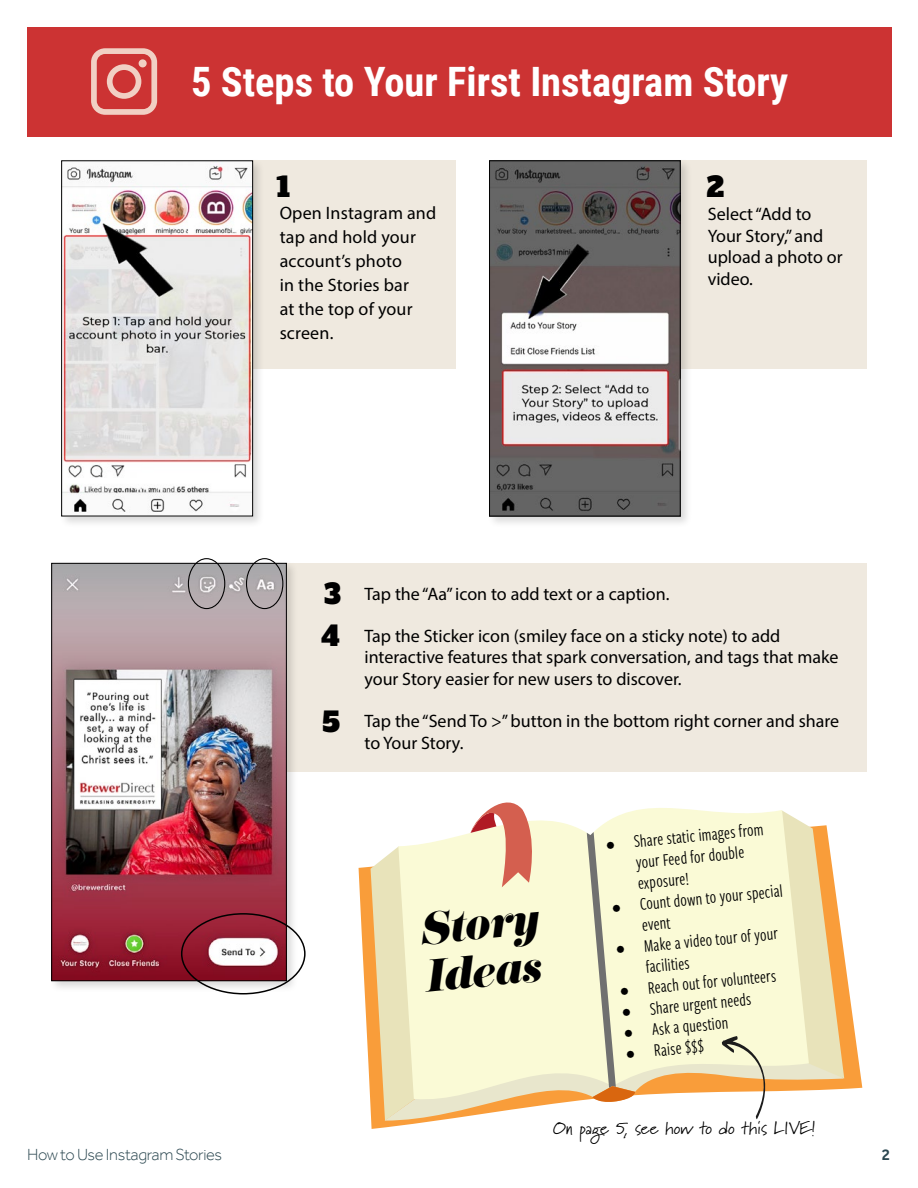
<style>
.page{position:relative;width:918px;height:1188px;background:#fff}
.page>*{position:absolute;margin:0;border:0;box-sizing:border-box;transform-origin:0 0}
.t1{font:700 40.5px "Roboto Condensed";color:#fff}
.t2{font:italic 39.6px/47.5px "Eloquent JF Pro";color:#000}
.t3{font:27px/41.7px "Alfa Slab One";color:#000}
.t4{font:18.45px/20.9px "Freight Sans Cmp Pro";color:#000}
.t5{font:18px/21.6px "Myriad Pro";color:#000}
.t6{font:18px "Marydale";color:#000}
.t7{font:300 16.5px "Effra";letter-spacing:-.02em;color:#2b4750}
.t8{font:500 16.5px "Effra";color:#2b4750}
</style>
<div class="page">
<div style="left:192px;top:160px;width:264px;height:209px;background:#efe9df"></div>
<div style="left:192px;top:563px;width:675px;height:209px;background:#efe9df"></div>
<div style="left:603px;top:160px;width:264px;height:209px;background:#efe9df"></div>
<div style="left:59px;top:158px;width:206px;height:370px;background:#000;opacity:.15"></div>
<img style="left:63px;top:163px;width:188px;height:351px">
<div style="left:61px;top:161px;width:192px;height:355px;border:1px solid #000"></div>
<div style="left:487px;top:158px;width:206px;height:370px;background:#000;opacity:.15"></div>
<img style="left:491px;top:163px;width:187px;height:351px">
<div style="left:489px;top:161px;width:191px;height:355px;border:1px solid #000"></div>
<div style="left:49px;top:560px;width:250px;height:433px;background:#000;opacity:.15"></div>
<img style="left:53px;top:565px;width:232px;height:414px">
<div style="left:51px;top:563px;width:236px;height:418px;border:1px solid #000"></div>
<div style="left:181px;top:913px;width:125px;height:81px;border:2px solid #000;border-radius:50%"></div>
<div style="left:188px;top:558px;width:37px;height:51px;border:1px solid #000;border-radius:50%"></div>
<div style="left:246px;top:558px;width:37px;height:51px;border:1px solid #000;border-radius:50%"></div>
<svg style="left:359px;top:866px;width:503px;height:263px"></svg>
<svg style="left:371px;top:802px;width:473px;height:319px;background:#f5ecca"></svg>
<div style="left:27px;top:27px;width:865px;height:109px;background:#c33"></div>
<svg style="left:91px;top:48px;width:66px;height:67px"></svg>
<div style="left:139px;top:59px;width:8px;height:8px;background:#f1d0c4;border-radius:50%"></div>
<h1 class="t1" style="left:191px;top:53px;width:599px">5 Steps to Your First Instagram Story</h1>
<h3 class="t3" style="left:276px;top:164px;width:16px">1</h3>
<h3 class="t3" style="left:707px;top:164px;width:19px">2</h3>
<p class="t5" style="left:280px;top:200px;width:158px;line-height:24px">Open Instagram and tap and hold your account’s photo<br>in the Stories bar<br>at the top of your screen.</p>
<p class="t5" style="left:708px;top:203px;width:136px">Select “Add to<br>Your Story,” and upload a photo or video.</p>
<h3 class="t3" style="left:321px;top:571px;width:21px">3<br>4</h3>
<h3 class="t3" style="left:323px;top:699px;width:19px">5</h3>
<p class="t5" style="left:364px;top:583px;width:306px">Tap the “Aa” icon to add text or a caption.</p>
<p class="t5" style="left:364px;top:625px;width:476px">Tap the Sticker icon (smiley face on a sticky note) to add interactive features that spark conversation, and tags that make your Story easier for new users to discover.</p>
<p class="t5" style="left:364px;top:710px;width:476px">Tap the “Send To &gt;” button in the bottom right corner and share to Your Story.</p>
<h2 class="t2" style="left:417px;top:907px;width:120px;rotate:-5deg">Story<br>Ideas</h2>
<p class="t4" style="left:632px;top:831px;width:132px;text-indent:-27px;rotate:-6deg">• Share static images from your Feed for double exposure!</p>
<p class="t4" style="left:638px;top:894px;width:145px;text-indent:-27px;rotate:-6deg">• Count down to your special event</p>
<p class="t4" style="left:643px;top:935px;width:137px;text-indent:-27px;rotate:-6deg">• Make a video tour of your facilities</p>
<p class="t4" style="left:619px;top:980px;width:158px;rotate:-6deg">• Reach out for volunteers</p>
<p class="t4" style="left:621px;top:1001px;width:131px;rotate:-6deg">• Share urgent needs</p>
<p class="t4" style="left:623px;top:1022px;width:106px;rotate:-6deg">• Ask a question</p>
<p class="t4" style="left:625px;top:1042px;width:80px;rotate:-6deg">• Raise $$$</p>
<p class="t6" style="left:553px;top:1117px;width:264px">On page 5, see how to do this LIVE!</p>
<p class="t7" style="left:27px;top:1145px;width:197px">How to Use Instagram Stories</p>
<p class="t8" style="left:882px;top:1145px;width:10px">2</p>
</div>
